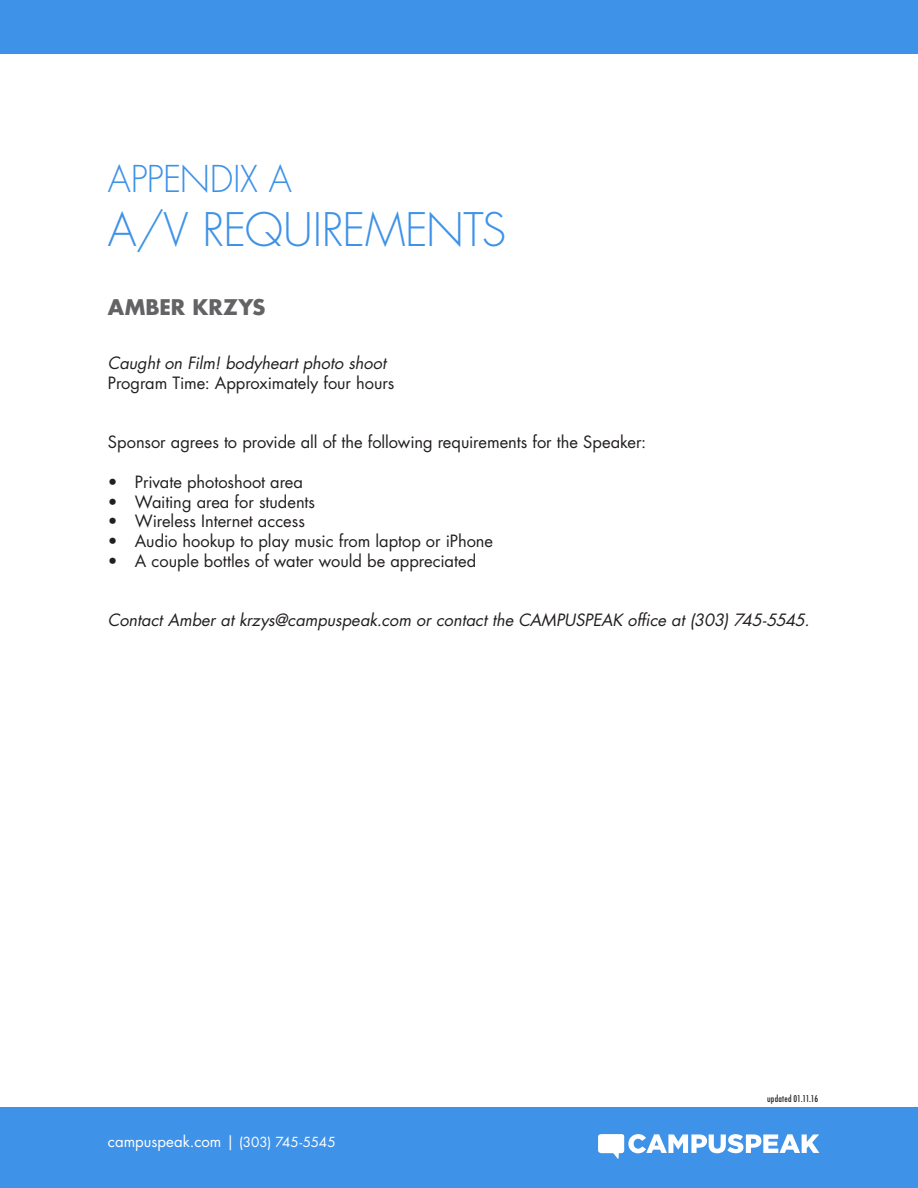
<style>
.page{position:relative;width:918px;height:1188px;background:#fff}
.page>*{position:absolute;margin:0;border:0;box-sizing:border-box;transform-origin:0 0}
.t1{font:300 45px "Futura Std";letter-spacing:-.015em;color:#3e92e7}
.t2{font:300 36px "Futura Std";letter-spacing:-.015em;color:#3e92e7}
.t3{font:700 21px "Futura Std";color:#636366}
.t4{font:16.5px "Futura Std";letter-spacing:-.005em;color:#231f20}
.t5{font:italic 16.5px "Futura Std";letter-spacing:-.005em;color:#231f20}
.t6{font:15px "Futura Std";color:#fff}
.t7{font:500 condensed 9px "Futura";letter-spacing:.025em;color:#231f20}
.s1{font-size:13.5px}
</style>
<div class="page">
<div style="left:0;top:1108px;width:918px;height:80px;background:#3e92e7"></div>
<div style="left:0;top:0;width:918px;height:54px;background:#3e92e7"></div>
<svg style="left:598px;top:1134px;width:221px;height:25px"></svg>
<p class="t2" style="left:108px;top:157px;width:186px">APPENDIX A</p>
<p class="t1" style="left:108px;top:202px;width:400px">A/V REQUIREMENTS</p>
<p class="t3" style="left:108px;top:293px;width:159px">AMBER KRZYS</p>
<p class="t5" style="left:108px;top:352px;width:280px">Caught on Film! bodyheart photo shoot</p>
<p class="t4" style="left:108px;top:372px;width:288px">Program Time: Approximately four hours</p>
<p class="t4" style="left:108px;top:432px;width:540px">Sponsor agrees to provide all of the following requirements for the Speaker:</p>
<p class="t4" style="left:108px;top:471px;width:197px">• Private photoshoot area</p>
<p class="t4" style="left:108px;top:491px;width:209px">• Waiting area for students</p>
<p class="t4" style="left:108px;top:511px;width:199px">• Wireless Internet access</p>
<p class="t4" style="left:108px;top:531px;width:387px">• Audio hookup to play music from laptop or iPhone</p>
<p class="t4" style="left:108px;top:550px;width:370px">• A couple bottles of water would be appreciated</p>
<p class="t5" style="left:108px;top:610px;width:703px">Contact Amber at krzys@campuspeak.com or contact the CAMPUSPEAK office at (303) 745-5545.</p>
<p class="t6" style="left:108px;top:1132px;width:229px">campuspeak.com | <span class="s1">(303) 745-5545</span></p>
<p class="t7" style="left:767px;top:1093px;width:53px">updated 01.11.16</p>
</div>
